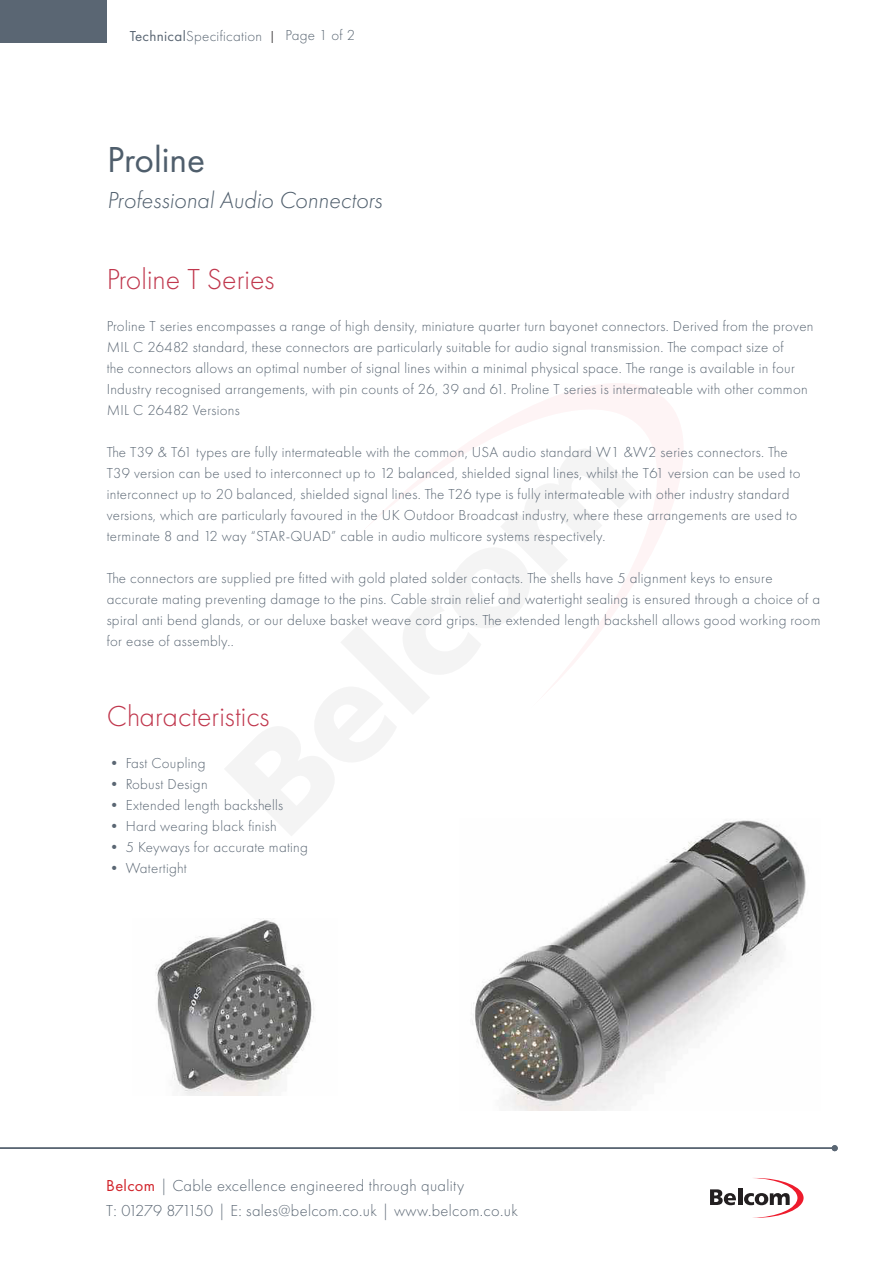
<style>
.page{position:relative;width:893px;height:1263px;background:#fff}
.page>*{position:absolute;margin:0;border:0;box-sizing:border-box;transform-origin:0 0}
.t1{font:37.5px "Futura PT";color:#4f5e6c}
.t2{font:300 30px "Futura PT";color:#c0374d}
.t3{font:italic 300 24px "Futura PT";color:#4f5e6c}
.t4{font:300 16.5px/25.5px "Futura PT";letter-spacing:.02em;color:#5a6673}
.t5{font:300 15px/21px "Futura PT";letter-spacing:.02em;color:#5a6673}
.s1{font-weight:400}
.s2{font-family:"Myriad Pro";font-weight:400;font-stretch:condensed;font-size:12px;color:#231f20}
.s3{font-weight:400;color:#d1232a}
</style>
<div class="page">
<svg style="left:468px;top:383px;width:215px;height:60px"></svg>
<svg style="left:225px;top:443px;width:458px;height:393px"></svg>
<div style="left:0;top:0;width:106px;height:43px;background:#5a6673"></div>
<svg style="left:710px;top:1189px;width:26px;height:16px"></svg>
<hr style="left:738px;top:1188px;width:4px;height:17px;background:#231f20">
<svg style="left:744px;top:1178px;width:60px;height:40px"></svg>
<img style="left:155px;top:919px;width:159px;height:176px">
<hr style="left:0;top:1147px;width:835px;height:2px;background:#5a6673">
<svg style="left:832px;top:1145px;width:6px;height:6px"></svg>
<img style="left:459px;top:818px;width:347px;height:292px">
<p class="t5" style="left:130px;top:26px;width:227px"><span class="s1">Technical</span>Specification <span class="s2">|</span> Page 1 of 2</p>
<p class="t1" style="left:107px;top:137px;width:100px">Proline</p>
<p class="t3" style="left:107px;top:187px;width:276px">Professional Audio Connectors</p>
<p class="t2" style="left:107px;top:262px;width:169px">Proline T Series</p>
<p class="t5" style="left:107px;top:315px;width:708px">Proline T series encompasses a range of high density, miniature quarter turn bayonet connectors. Derived from the proven MIL C 26482 standard, these connectors are particularly suitable for audio signal transmission. The compact size of<br>the connectors allows an optimal number of signal lines within a minimal physical space. The range is available in four Industry recognised arrangements, with pin counts of 26, 39 and 61. Proline T series is intermateable with other common MIL C 26482 Versions</p>
<p class="t5" style="left:107px;top:441px;width:695px">The T39 &amp; T61 types are fully intermateable with the common, USA audio standard W1 &amp;W2 series connectors. The T39 version can be used to interconnect up to 12 balanced, shielded signal lines, whilst the T61 version can be used to interconnect up to 20 balanced, shielded signal lines. The T26 type is fully intermateable with other industry standard versions, which are particularly favoured in the UK Outdoor Broadcast industry, where these arrangements are used to terminate 8 and 12 way “STAR-QUAD” cable in audio multicore systems respectively.</p>
<p class="t5" style="left:107px;top:567px;width:715px">The connectors are supplied pre fitted with gold plated solder contacts. The shells have 5 alignment keys to ensure accurate mating preventing damage to the pins. Cable strain relief and watertight sealing is ensured through a choice of a spiral anti bend glands, or our deluxe basket weave cord grips. The extended length backshell allows good working room for ease of assembly..</p>
<p class="t2" style="left:107px;top:699px;width:164px">Characteristics</p>
<p class="t5" style="left:107px;top:753px;width:100px">• Fast Coupling</p>
<p class="t5" style="left:107px;top:774px;width:103px">• Robust Design</p>
<p class="t5" style="left:107px;top:795px;width:178px">• Extended length backshells</p>
<p class="t5" style="left:107px;top:816px;width:172px">• Hard wearing black finish</p>
<p class="t5" style="left:107px;top:837px;width:203px">• 5 Keyways for accurate mating</p>
<p class="t5" style="left:107px;top:858px;width:82px">• Watertight</p>
<p class="t4" style="left:106px;top:1172px;width:413px"><span class="s3">Belcom</span> | Cable excellence engineered through quality<br>T: 01279 871150 | E: sales@belcom.co.uk | www.belcom.co.uk</p>
</div>
